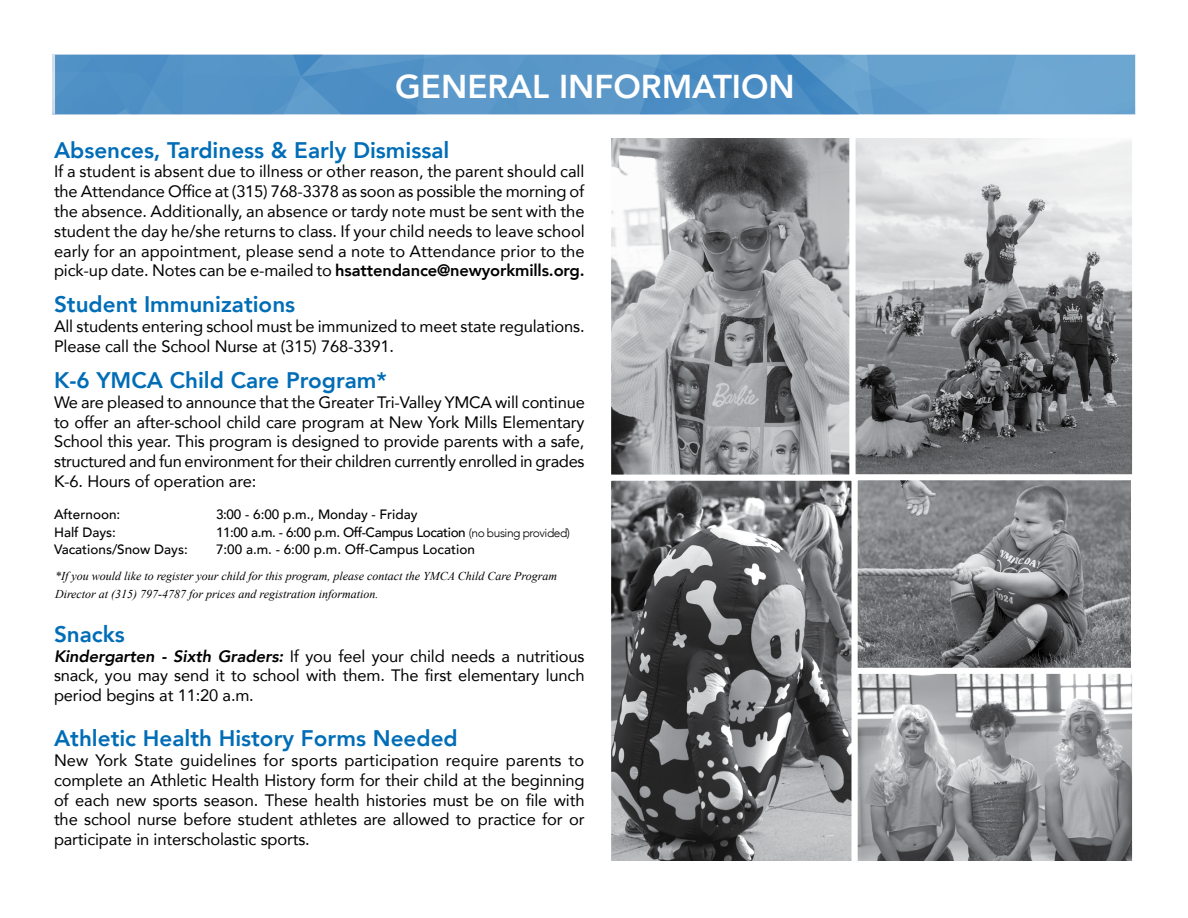
<style>
.page{position:relative;width:1188px;height:918px;background:#fff}
.page>*{position:absolute;margin:0;border:0;box-sizing:border-box;transform-origin:0 0}
.t1{font:800 33px "Avenir";color:#fff}
.t2{font:800 22.5px "Avenir";color:#006db7}
.t3{font:16.5px/19.8px "Avenir";letter-spacing:-.01em;color:#000;text-align:justify}
.t4{font:500 13.5px "Avenir";color:#000}
.t5{font:500 13.5px "Avenir";letter-spacing:-.03em;color:#000}
.t6{font:italic 12px/18px "Times New Roman";color:#000}
.s1{font-weight:800}
.s2{font-weight:300;font-size:12px}
.s3{font-weight:800;font-style:italic}
</style>
<div class="page">
<img style="left:53px;top:55px;width:1082px;height:59px">
<img style="left:612px;top:139px;width:519px;height:721px">
<div style="left:605px;top:132px;width:251px;height:349px;border:6px solid #fff"></div>
<div style="left:850px;top:132px;width:288px;height:349px;border:6px solid #fff"></div>
<div style="left:605px;top:475px;width:253px;height:392px;border:6px solid #fff"></div>
<div style="left:852px;top:474px;width:285px;height:200px;border:6px solid #fff"></div>
<div style="left:852px;top:668px;width:286px;height:199px;border:6px solid #fff"></div>
<h1 class="t1" style="left:395px;top:60px;width:401px">GENERAL INFORMATION</h1>
<h2 class="t2" style="left:54px;top:132px;width:397px">Absences, Tardiness &amp; Early Dismissal</h2>
<p class="t3" style="left:54px;top:161px;width:532px">If a student is absent due to illness or other reason, the parent should call the Attendance Office at (315) 768-3378 as soon as possible the morning of the absence. Additionally, an absence or tardy note must be sent with the student the day he/she returns to class. If your child needs to leave school early for an appointment, please send a note to Attendance prior to the pick-up date. Notes can be e-mailed to <span class="s1">hsattendance@newyorkmills.org.</span></p>
<h2 class="t2" style="left:54px;top:287px;width:243px">Student Immunizations</h2>
<p class="t3" style="left:54px;top:316px;width:532px">All students entering school must be immunized to meet state regulations.<br>Please call the School Nurse at (315) 768-3391.</p>
<h2 class="t2" style="left:54px;top:363px;width:334px">K-6 YMCA Child Care Program*</h2>
<p class="t3" style="left:54px;top:392px;width:532px">We are pleased to announce that the Greater Tri-Valley YMCA will continue to offer an after-school child care program at New York Mills Elementary School this year. This program is designed to provide parents with a safe, structured and fun environment for their children currently enrolled in grades K-6. Hours of operation are:</p>
<p class="t4" style="left:54px;top:503px;width:68px">Afternoon:</p>
<p class="t4" style="left:216px;top:503px;width:203px">3:00 - 6:00 p.m., Monday - Friday</p>
<p class="t4" style="left:54px;top:521px;width:64px">Half Days:</p>
<p class="t5" style="left:216px;top:521px;width:356px">11:00 a.m. - 6:00 p.m. Off-Campus Location <span class="s2">(no busing provided)</span></p>
<p class="t4" style="left:54px;top:537px;width:135px">Vacations/Snow Days:</p>
<p class="t4" style="left:216px;top:537px;width:260px">7:00 a.m. - 6:00 p.m. Off-Campus Location</p>
<p class="t6" style="left:55px;top:567px;width:503px">*If you would like to register your child for this program, please contact the YMCA Child Care Program<br>Director at (315) 797-4787 for prices and registration information.</p>
<h2 class="t2" style="left:54px;top:616px;width:72px">Snacks</h2>
<p class="t3" style="left:54px;top:645px;width:532px"><span class="s3">Kindergarten - Sixth Graders:</span> If you feel your child needs a nutritious snack, you may send it to school with them. The first elementary lunch period begins at 11:20 a.m.</p>
<h2 class="t2" style="left:54px;top:721px;width:405px">Athletic Health History Forms Needed</h2>
<p class="t3" style="left:54px;top:750px;width:532px">New York State guidelines for sports participation require parents to complete an Athletic Health History form for their child at the beginning of each new sports season. These health histories must be on file with the school nurse before student athletes are allowed to practice for or participate in interscholastic sports.</p>
</div>
